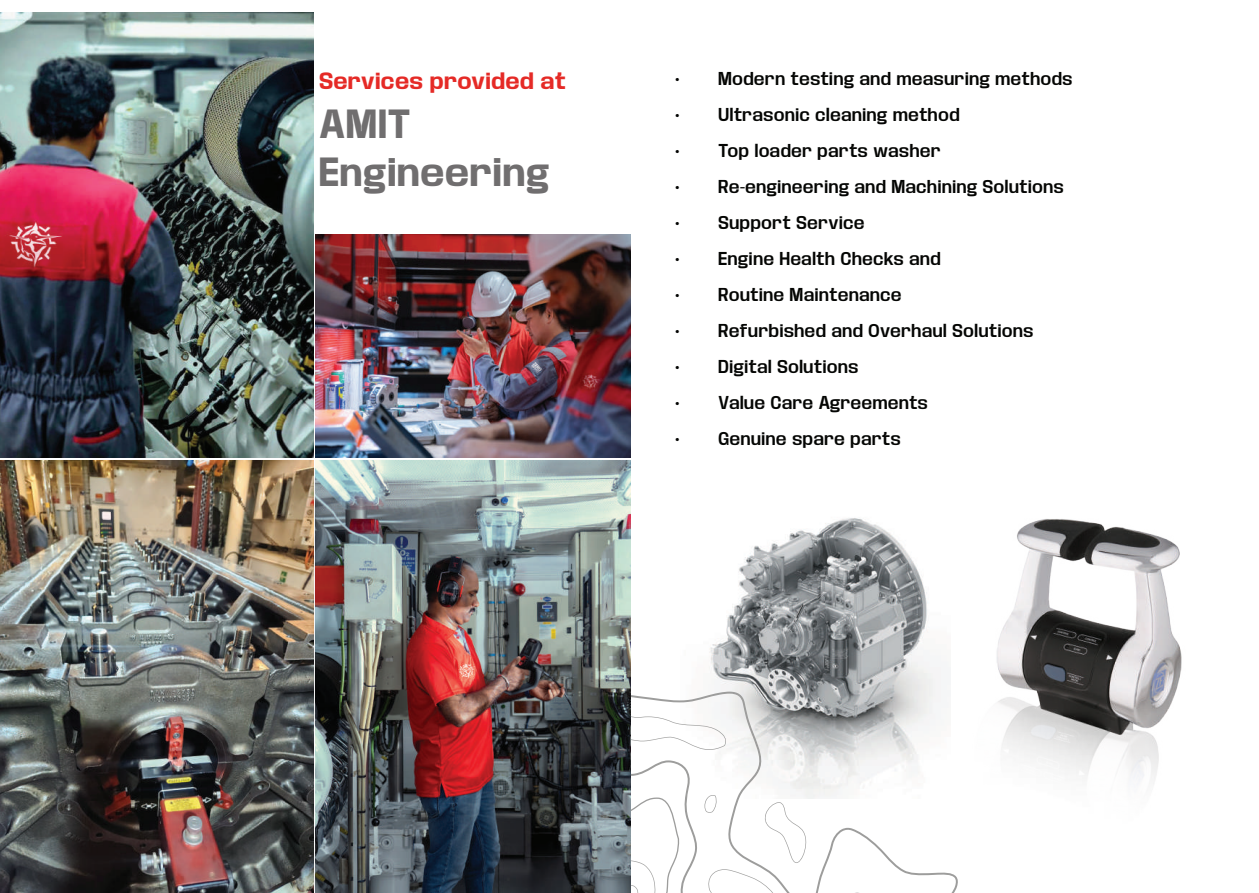
<style>
.page{position:relative;width:1259px;height:893px;background:#fff}
.page>*{position:absolute;margin:0;border:0;box-sizing:border-box;transform-origin:0 0}
.t1{font:700 36px/48px "Base Neue";letter-spacing:.04em;color:#706e6f}
.t2{font:700 21px "Base Neue";letter-spacing:.04em;color:#e52a26}
.t3{font:600 16.5px "Base Neue";letter-spacing:.04em;color:#040503}
</style>
<div class="page">
<img style="left:709px;top:518px;width:211px;height:280px">
<img style="left:920px;top:519px;width:262px;height:265px">
<img style="left:315px;top:234px;width:315px;height:224px">
<img style="left:0;top:460px;width:631px;height:433px">
<hr style="left:313px;top:449px;width:2px;height:444px;background:#fff">
<img style="left:0;top:12px;width:313px;height:446px">
<svg style="left:815px;top:828px;width:143px;height:65px"></svg>
<svg style="left:631px;top:692px;width:177px;height:201px"></svg>
<p class="t2" style="left:319px;top:66px;width:248px">Services provided at</p>
<h1 class="t1" style="left:319px;top:99px;width:231px">AMIT<br>Engineering</h1>
<p class="t3" style="left:675px;top:67px;width:398px">• Modern testing and measuring methods</p>
<p class="t3" style="left:675px;top:103px;width:285px">• Ultrasonic cleaning method</p>
<p class="t3" style="left:675px;top:139px;width:267px">• Top loader parts washer</p>
<p class="t3" style="left:675px;top:175px;width:390px">• Re-engineering and Machining Solutions</p>
<p class="t3" style="left:675px;top:211px;width:190px">• Support Service</p>
<p class="t3" style="left:675px;top:247px;width:266px">• Engine Health Checks and</p>
<p class="t3" style="left:675px;top:283px;width:227px">• Routine Maintenance</p>
<p class="t3" style="left:675px;top:319px;width:359px">• Refurbished and Overhaul Solutions</p>
<p class="t3" style="left:675px;top:355px;width:184px">• Digital Solutions</p>
<p class="t3" style="left:675px;top:391px;width:254px">• Value Care Agreements</p>
<p class="t3" style="left:675px;top:427px;width:227px">• Genuine spare parts</p>
</div>
